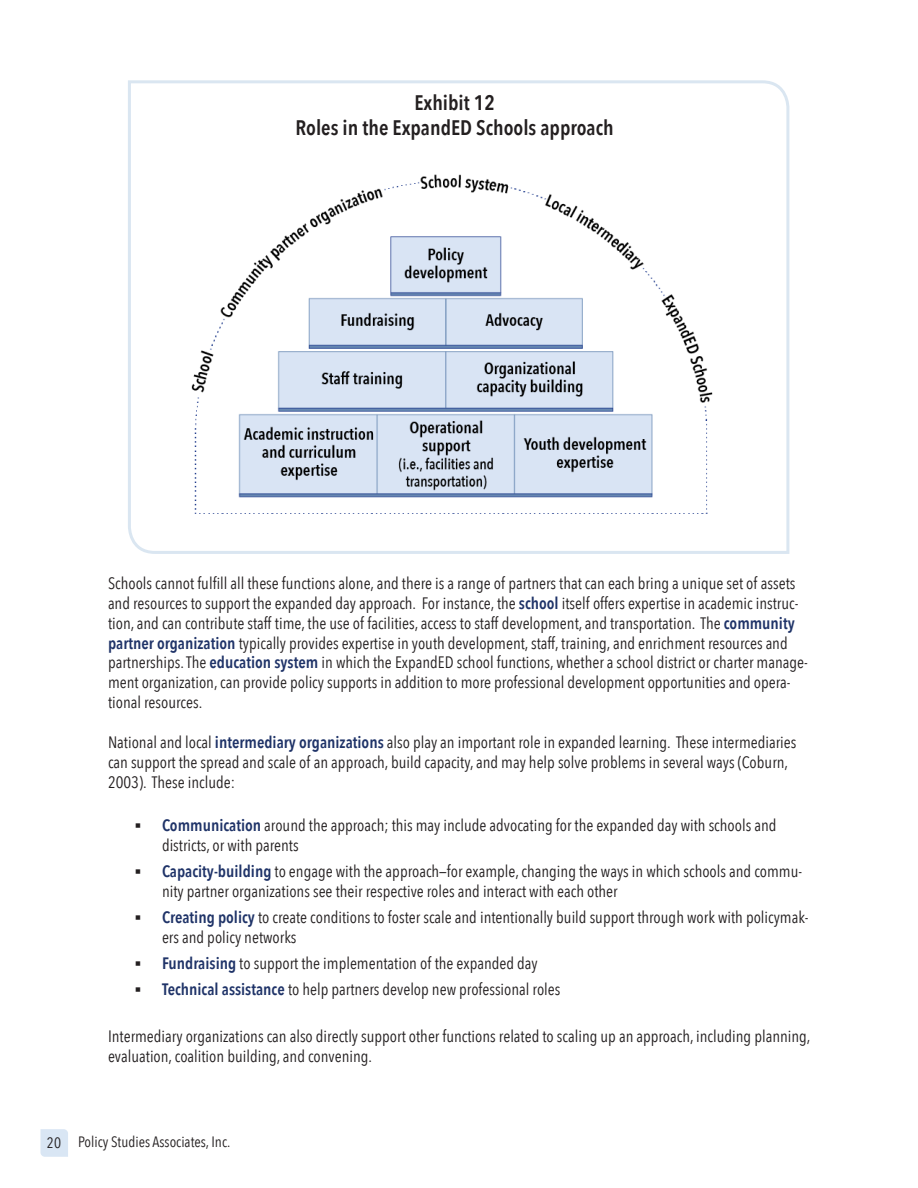
<style>
.page{position:relative;width:918px;height:1188px;background:#fff}
.page>*{position:absolute;margin:0;border:0;box-sizing:border-box;transform-origin:0 0}
.t1{font:600 21px/25.2px "Avenir Next Condensed";color:#231f20;text-align:center}
.t2{font:16.5px/19.8px "Avenir Next Condensed";color:#231f20}
.t3{font:15px "Avenir Next Condensed";color:#231f20}
.s1{font-weight:600;color:#1f3368}
.s2{font-family:"Arial";font-weight:700;font-style:italic}
</style>
<div class="page">
<svg style="left:40px;top:1129px;width:28px;height:28px"></svg>
<svg style="left:128px;top:80px;width:662px;height:474px"></svg>
<p class="t1" style="left:296px;top:91px;width:320px">Exhibit 12<br>Roles in the ExpandED Schools approach</p>
<p class="t2" style="left:108px;top:574px;width:701px">Schools cannot fulfill all these functions alone, and there is a range of partners that can each bring a unique set of assets and resources to support the expanded day approach. For instance, the <span class="s1">school</span> itself offers expertise in academic instruc&shy;tion, and can contribute staff time, the use of facilities, access to staff development, and transportation. The <span class="s1">community partner organization</span> typically provides expertise in youth development, staff, training, and enrichment resources and partnerships. The <span class="s1">education system</span> in which the ExpandED school functions, whether a school district or charter manage&shy;ment organization, can provide policy supports in addition to more professional development opportunities and opera&shy;tional resources.</p>
<p class="t2" style="left:108px;top:733px;width:690px">National and local <span class="s1">intermediary organizations</span> also play an important role in expanded learning. These intermediaries can support the spread and scale of an approach, build capacity, and may help solve problems in several ways (Coburn,<br>2003). These include:</p>
<p class="t2" style="left:162px;top:816px;width:616px;text-indent:-27px"><span class="s2">▪</span> <span class="s1">Communication</span> around the approach; this may include advocating for the expanded day with schools and districts, or with parents</p>
<p class="t2" style="left:162px;top:862px;width:642px;text-indent:-27px"><span class="s2">▪</span> <span class="s1">Capacity-building</span> to engage with the approach—for example, changing the ways in which schools and commu&shy;nity partner organizations see their respective roles and interact with each other</p>
<p class="t2" style="left:162px;top:908px;width:648px;text-indent:-27px"><span class="s2">▪</span> <span class="s1">Creating policy</span> to create conditions to foster scale and intentionally build support through work with policymak&shy;ers and policy networks</p>
<p class="t2" style="left:135px;top:954px;width:404px"><span class="s2">▪</span> <span class="s1">Fundraising</span> to support the implementation of the expanded day</p>
<p class="t2" style="left:135px;top:980px;width:427px"><span class="s2">▪</span> <span class="s1">Technical assistance</span> to help partners develop new professional roles</p>
<p class="t2" style="left:108px;top:1027px;width:704px">Intermediary organizations can also directly support other functions related to scaling up an approach, including planning, evaluation, coalition building, and convening.</p>
<p class="t3" style="left:47px;top:1132px;width:185px">20 Policy Studies Associates, Inc.</p>
</div>
